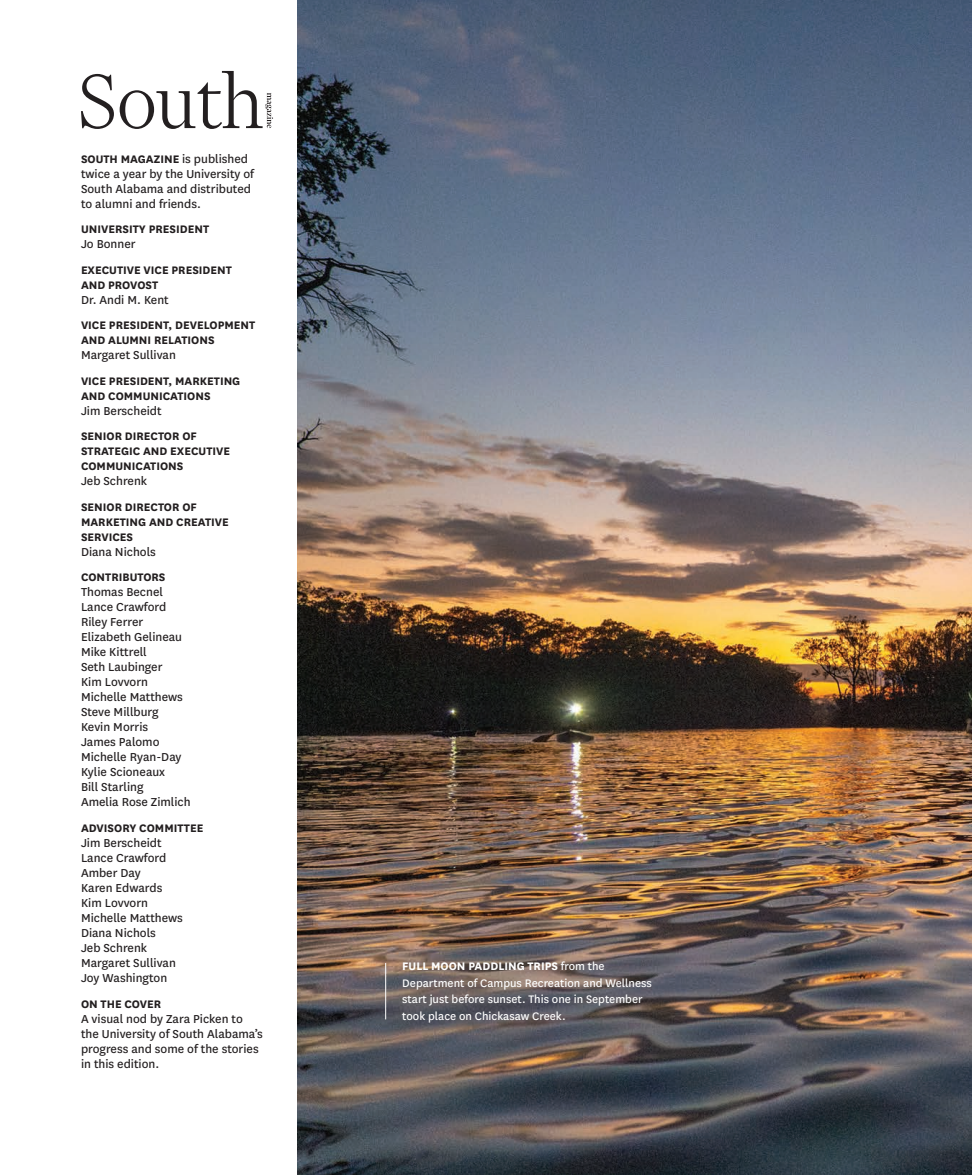
<style>
.page{position:relative;width:972px;height:1175px;background:#fff}
.page>*{position:absolute;margin:0;border:0;box-sizing:border-box;transform-origin:0 0}
.t1{font:13.5px/15px "National";color:#231f20}
.t2{font:700 12.75px/15px "National";color:#231f20}
.t3{font:12.75px/16.5px "National";color:#fff}
.s1{font-weight:400;font-size:13.5px}
.s2{font-weight:700}
</style>
<div class="page">
<img style="left:297px;top:0;width:675px;height:1174px">
<hr style="left:385px;top:963px;width:1px;height:56px;background:#fff">
<svg style="left:81px;top:71px;width:192px;height:58px"></svg>
<p class="t2" style="left:81px;top:150px;width:169px">SOUTH MAGAZINE <span class="s1">is published</span></p>
<p class="t1" style="left:81px;top:165px;width:175px">twice a year by the University of<br>South Alabama and distributed to alumni and friends.</p>
<p class="t2" style="left:81px;top:221px;width:130px">UNIVERSITY PRESIDENT</p>
<p class="t1" style="left:81px;top:236px;width:56px">Jo Bonner</p>
<p class="t2" style="left:81px;top:261px;width:152px">EXECUTIVE VICE PRESIDENT<br>AND PROVOST</p>
<p class="t1" style="left:81px;top:291px;width:89px">Dr. Andi M. Kent</p>
<p class="t2" style="left:81px;top:317px;width:176px">VICE PRESIDENT, DEVELOPMENT<br>AND ALUMNI RELATIONS</p>
<p class="t1" style="left:81px;top:347px;width:96px">Margaret Sullivan</p>
<p class="t2" style="left:81px;top:372px;width:161px">VICE PRESIDENT, MARKETING<br>AND COMMUNICATIONS</p>
<p class="t1" style="left:81px;top:402px;width:82px">Jim Berscheidt</p>
<p class="t2" style="left:81px;top:428px;width:151px">SENIOR DIRECTOR OF<br>STRATEGIC AND EXECUTIVE<br>COMMUNICATIONS</p>
<p class="t1" style="left:81px;top:473px;width:68px">Jeb Schrenk</p>
<p class="t2" style="left:81px;top:498px;width:149px">SENIOR DIRECTOR OF<br>MARKETING AND CREATIVE<br>SERVICES</p>
<p class="t1" style="left:81px;top:543px;width:76px">Diana Nichols</p>
<p class="t2" style="left:81px;top:569px;width:86px">CONTRIBUTORS</p>
<p class="t1" style="left:81px;top:584px;width:83px">Thomas Becnel</p>
<p class="t1" style="left:81px;top:599px;width:87px">Lance Crawford</p>
<p class="t1" style="left:81px;top:614px;width:64px">Riley Ferrer</p>
<p class="t1" style="left:81px;top:629px;width:103px">Elizabeth Gelineau</p>
<p class="t1" style="left:81px;top:644px;width:67px">Mike Kittrell</p>
<p class="t1" style="left:81px;top:659px;width:83px">Seth Laubinger</p>
<p class="t1" style="left:81px;top:674px;width:69px">Kim Lovvorn</p>
<p class="t1" style="left:81px;top:689px;width:103px">Michelle Matthews</p>
<p class="t1" style="left:81px;top:704px;width:79px">Steve Millburg</p>
<p class="t1" style="left:81px;top:719px;width:69px">Kevin Morris</p>
<p class="t1" style="left:81px;top:734px;width:80px">James Palomo</p>
<p class="t1" style="left:81px;top:749px;width:102px">Michelle Ryan-Day</p>
<p class="t1" style="left:81px;top:764px;width:86px">Kylie Scioneaux</p>
<p class="t1" style="left:81px;top:779px;width:64px">Bill Starling</p>
<p class="t1" style="left:81px;top:794px;width:111px">Amelia Rose Zimlich</p>
<p class="t2" style="left:81px;top:819px;width:124px">ADVISORY COMMITTEE</p>
<p class="t1" style="left:81px;top:834px;width:82px">Jim Berscheidt</p>
<p class="t1" style="left:81px;top:849px;width:87px">Lance Crawford</p>
<p class="t1" style="left:81px;top:864px;width:61px">Amber Day</p>
<p class="t1" style="left:81px;top:879px;width:83px">Karen Edwards</p>
<p class="t1" style="left:81px;top:894px;width:69px">Kim Lovvorn</p>
<p class="t1" style="left:81px;top:909px;width:103px">Michelle Matthews</p>
<p class="t1" style="left:81px;top:924px;width:76px">Diana Nichols</p>
<p class="t1" style="left:81px;top:939px;width:68px">Jeb Schrenk</p>
<p class="t1" style="left:81px;top:954px;width:96px">Margaret Sullivan</p>
<p class="t1" style="left:81px;top:969px;width:88px">Joy Washington</p>
<p class="t2" style="left:81px;top:995px;width:82px">ON THE COVER</p>
<p class="t1" style="left:81px;top:1010px;width:183px">A visual nod by Zara Picken to the University of South Alabama’s progress and some of the stories in this edition.</p>
<p class="t3" style="left:402px;top:957px;width:251px"><span class="s2">FULL MOON PADDLING TRIPS</span> from the Department of Campus Recreation and Wellness start just before sunset. This one in September took place on Chickasaw Creek.</p>
</div>
